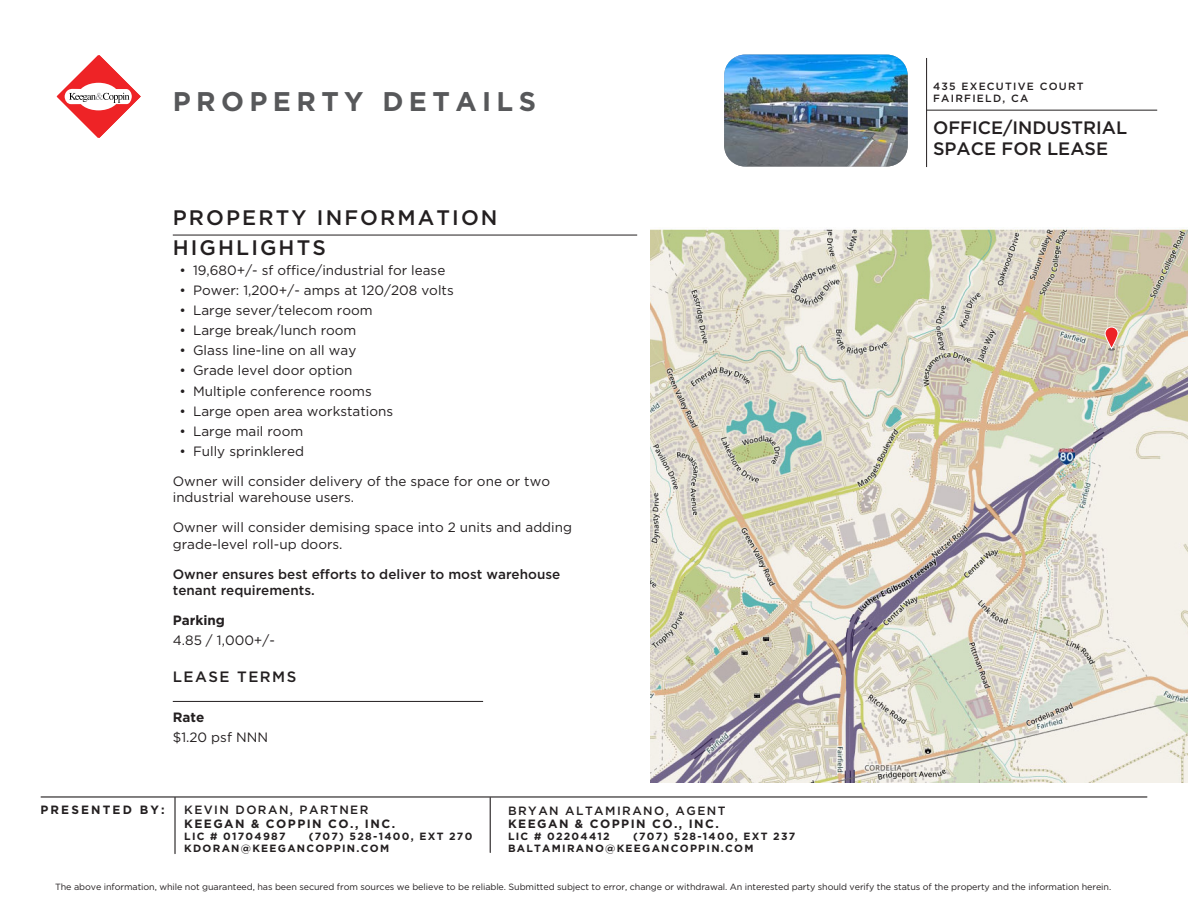
<style>
.page{position:relative;width:1188px;height:918px;background:#fff}
.page>*{position:absolute;margin:0;border:0;box-sizing:border-box;transform-origin:0 0}
.page_title{font:700 27px "Gotham";letter-spacing:.2em;color:#57585a}
._10_26_Goth_Med_List_Bold{font:500 21px "Gotham";letter-spacing:.1em;color:#231f20}
.t1{font:500 18px/21px "Gotham";color:#231f20}
.t2{font:500 15px "Gotham";letter-spacing:.1em;color:#231f20}
.Body{font:13.5px/16.5px "Gotham";color:#231f20}
.Body-2{font:500 13.5px/16.5px "Gotham";color:#231f20}
._10_26_Goth_Med_List_Bold-2{font:13.5px "Gotham";color:#231f20}
._10_26_Goth_Med_List_Bold-3{font:700 13.5px "Gotham";color:#231f20}
.t3{font:700 12px "Gotham";letter-spacing:.12em;color:#231f20}
.t4{font:500 12px "Gotham";letter-spacing:.12em;color:#231f20}
.t5{font:700 12px "Gotham";letter-spacing:.18em;color:#231f20}
.t6{font:700 10.5px/12px "Gotham";letter-spacing:.12em;color:#231f20}
.t7{font:500 10.5px/12.6px "Gotham";letter-spacing:.12em;color:#231f20}
.t8{font:9px "Gotham";letter-spacing:-.01em;color:#231f20}
</style>
<div class="page">
<hr style="left:927px;top:110px;width:230px;height:1px;background:#231f20">
<hr style="left:926px;top:58px;width:1px;height:109px;background:#231f20">
<img style="left:724px;top:55px;width:184px;height:112px">
<svg style="left:57px;top:55px;width:84px;height:83px"></svg>
<hr style="left:490px;top:798px;width:1px;height:54px;background:#231f20">
<hr style="left:41px;top:796px;width:1106px;height:2px;background:#231f20">
<hr style="left:174px;top:798px;width:2px;height:56px;background:#231f20">
<hr style="left:173px;top:235px;width:464px;height:1px;background:#231f20">
<hr style="left:173px;top:701px;width:310px;height:1px;background:#231f20">
<img style="left:650px;top:228px;width:538px;height:555px">
<img style="left:1058px;top:448px;width:17px;height:17px">
<svg style="left:1108px;top:348px;width:7px;height:3px"></svg>
<svg style="left:1105px;top:327px;width:13px;height:22px"></svg>
<div style="left:1105px;top:327px;width:13px;height:22px;border:1px solid #fff;border-radius:6px"></div>
<p class="page_title" style="left:173px;top:86px;width:365px">PROPERTY DETAILS</p>
<p class="_10_26_Goth_Med_List_Bold" style="left:173px;top:206px;width:326px">PROPERTY INFORMATION</p>
<p class="_10_26_Goth_Med_List_Bold" style="left:173px;top:236px;width:155px">HIGHLIGHTS</p>
<p class="Body" style="left:180px;top:262px;width:267px">• 19,680+/- sf office/industrial for lease</p>
<p class="Body" style="left:180px;top:282px;width:276px">• Power: 1,200+/- amps at 120/208 volts</p>
<p class="Body" style="left:180px;top:302px;width:195px">• Large sever/telecom room</p>
<p class="Body" style="left:180px;top:322px;width:178px">• Large break/lunch room</p>
<p class="Body" style="left:180px;top:342px;width:178px">• Glass line-line on all way</p>
<p class="Body" style="left:180px;top:362px;width:175px">• Grade level door option</p>
<p class="Body" style="left:180px;top:382px;width:194px">• Multiple conference rooms</p>
<p class="Body" style="left:180px;top:402px;width:215px">• Large open area workstations</p>
<p class="Body" style="left:180px;top:422px;width:125px">• Large mail room</p>
<p class="Body" style="left:180px;top:442px;width:126px">• Fully sprinklered</p>
<p class="Body" style="left:173px;top:472px;width:379px">Owner will consider delivery of the space for one or two industrial warehouse users.</p>
<p class="Body" style="left:173px;top:519px;width:401px">Owner will consider demising space into 2 units and adding grade-level roll-up doors.</p>
<p class="Body-2" style="left:173px;top:565px;width:389px">Owner ensures best efforts to deliver to most warehouse tenant requirements.</p>
<p class="_10_26_Goth_Med_List_Bold-3" style="left:173px;top:612px;width:54px">Parking</p>
<p class="_10_26_Goth_Med_List_Bold-2" style="left:173px;top:633px;width:104px">4.85 / 1,000+/-</p>
<h3 class="t2" style="left:173px;top:668px;width:125px">LEASE TERMS</h3>
<p class="_10_26_Goth_Med_List_Bold-3" style="left:173px;top:709px;width:33px">Rate</p>
<p class="_10_26_Goth_Med_List_Bold-2" style="left:173px;top:730px;width:97px">$1.20 psf NNN</p>
<p class="t5" style="left:40px;top:803px;width:126px">PRESENTED BY:</p>
<p class="t4" style="left:184px;top:803px;width:186px">KEVIN DORAN, PARTNER</p>
<p class="t3" style="left:184px;top:816px;width:212px">KEEGAN &amp; COPPIN CO., INC.</p>
<p class="t6" style="left:184px;top:830px;width:103px">LIC # 01704987</p>
<p class="t6" style="left:184px;top:830px;width:290px;text-indent:125px">(707) 528-1400, EXT 270<br>KDORAN@KEEGANCOPPIN.COM</p>
<p class="t4" style="left:508px;top:804px;width:219px">BRYAN ALTAMIRANO, AGENT</p>
<p class="t3" style="left:508px;top:817px;width:212px">KEEGAN &amp; COPPIN CO., INC.</p>
<p class="t6" style="left:508px;top:830px;width:103px">LIC # 02204412</p>
<p class="t6" style="left:508px;top:830px;width:289px;text-indent:125px">(707) 528-1400, EXT 237<br>BALTAMIRANO@KEEGANCOPPIN.COM</p>
<p class="t7" style="left:933px;top:79px;width:152px">435 EXECUTIVE COURT<br>FAIRFIELD, CA</p>
<h3 class="t1" style="left:933px;top:117px;width:196px">OFFICE/INDUSTRIAL<br>SPACE FOR LEASE</h3>
<p class="t8" style="left:55px;top:882px;width:1058px">The above information, while not guaranteed, has been secured from sources we believe to be reliable. Submitted subject to error, change or withdrawal. An interested party should verify the status of the property and the information herein.</p>
</div>
